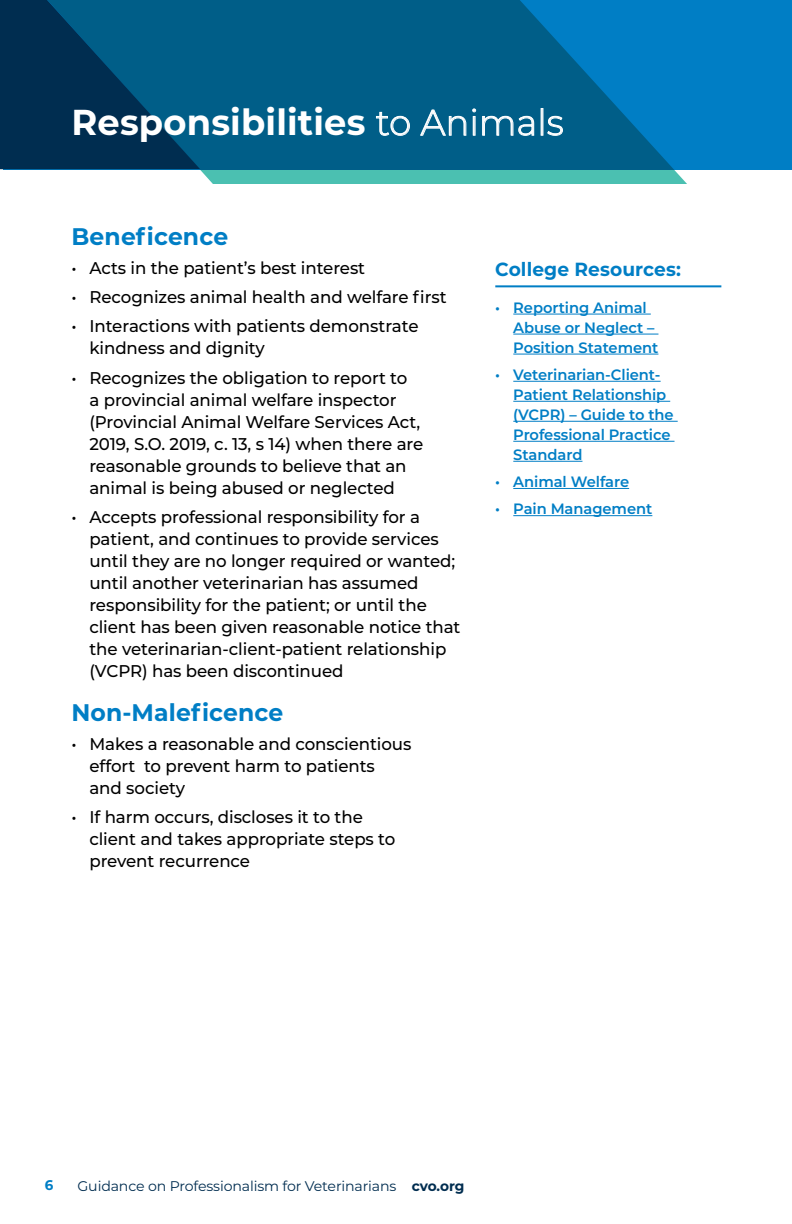
<style>
.page{position:relative;width:792px;height:1224px;background:#fff}
.page>*{position:absolute;margin:0;border:0;box-sizing:border-box;transform-origin:0 0}
.t1{font:700 36px "Montserrat";letter-spacing:.005em;color:#fff}
.t2{font:700 24px "Montserrat";letter-spacing:.005em;color:#007ec5}
.t3{font:700 19px "Montserrat";letter-spacing:.005em;color:#007ec5}
.t4{font:500 17px/22px "Montserrat";letter-spacing:-.005em;color:#000}
.t5{font:600 15px/20px "Montserrat";letter-spacing:-.005em;color:#007ec5}
.t6{font:14px "Montserrat";letter-spacing:-.01em;color:#002d50}
.t7{font:700 14px "Montserrat";color:#007ec5;scale:.96 1}
.s1{font-weight:300}
.s2{font-weight:700}
</style>
<div class="page">
<hr style="left:495px;top:285px;width:226px;height:2px;background:#007ec5">
<hr style="left:513px;top:314px;width:138px;height:1px;background:#007ec5">
<hr style="left:513px;top:334px;width:145px;height:1px;background:#007ec5">
<hr style="left:513px;top:354px;width:145px;height:1px;background:#007ec5">
<hr style="left:513px;top:381px;width:148px;height:1px;background:#007ec5">
<hr style="left:513px;top:401px;width:157px;height:1px;background:#007ec5">
<hr style="left:513px;top:421px;width:165px;height:1px;background:#007ec5">
<hr style="left:513px;top:441px;width:162px;height:1px;background:#007ec5">
<hr style="left:513px;top:461px;width:69px;height:1px;background:#007ec5">
<hr style="left:513px;top:488px;width:116px;height:1px;background:#007ec5">
<hr style="left:513px;top:515px;width:139px;height:1px;background:#007ec5">
<div style="left:3px;top:0;width:789px;height:169px;background:#007ec5"></div>
<svg style="left:29px;top:0;width:664px;height:184px;fill:#005e88"></svg>
<svg style="left:0;top:0;width:200px;height:169px;background:#003e64"></svg>
<h1 class="t1" style="left:72px;top:97px;width:494px">Responsibilities <span class="s1">to Animals</span></h1>
<h2 class="t2" style="left:71px;top:219px;width:158px">Beneficence</h2>
<p class="t4" style="left:71px;top:256px;width:295px">• Acts in the patient’s best interest</p>
<p class="t4" style="left:71px;top:285px;width:377px">• Recognizes animal health and welfare first</p>
<p class="t4" style="left:89px;top:315px;width:331px;text-indent:-18px">• Interactions with patients demonstrate kindness and dignity</p>
<p class="t4" style="left:89px;top:366px;width:335px;text-indent:-18px">• Recognizes the obligation to report to<br>a provincial animal welfare inspector (Provincial Animal Welfare Services Act, 2019, S.O. 2019, c. 13, s 14) when there are reasonable grounds to believe that an animal is being abused or neglected</p>
<p class="t4" style="left:89px;top:505px;width:373px;text-indent:-18px">• Accepts professional responsibility for a patient, and continues to provide services until they are no longer required or wanted; until another veterinarian has assumed responsibility for the patient; or until the client has been given reasonable notice that the veterinarian-client-patient relationship (VCPR) has been discontinued</p>
<h2 class="t2" style="left:71px;top:695px;width:213px">Non-Maleficence</h2>
<p class="t4" style="left:89px;top:732px;width:324px;text-indent:-18px">• Makes a reasonable and conscientious effort to prevent harm to patients and society</p>
<p class="t4" style="left:89px;top:805px;width:307px;text-indent:-18px">• If harm occurs, discloses it to the client and takes appropriate steps to prevent recurrence</p>
<p class="t3" style="left:495px;top:256px;width:187px">College Resources:</p>
<p class="t5" style="left:513px;top:297px;width:147px;text-indent:-18px">• Reporting Animal<br>Abuse or Neglect –<br>Position Statement</p>
<p class="t5" style="left:513px;top:364px;width:162px;text-indent:-18px">• Veterinarian-Client-<br>Patient Relationship (VCPR) – Guide to the<br>Professional Practice<br>Standard</p>
<p class="t5" style="left:495px;top:471px;width:135px">• Animal Welfare</p>
<p class="t5" style="left:495px;top:498px;width:159px">• Pain Management</p>
<p class="t7" style="left:45px;top:1175px;width:10px">6</p>
<p class="t6" style="left:78px;top:1176px;width:389px">Guidance on Professionalism for Veterinarians <span class="s2">cvo.org</span></p>
</div>
